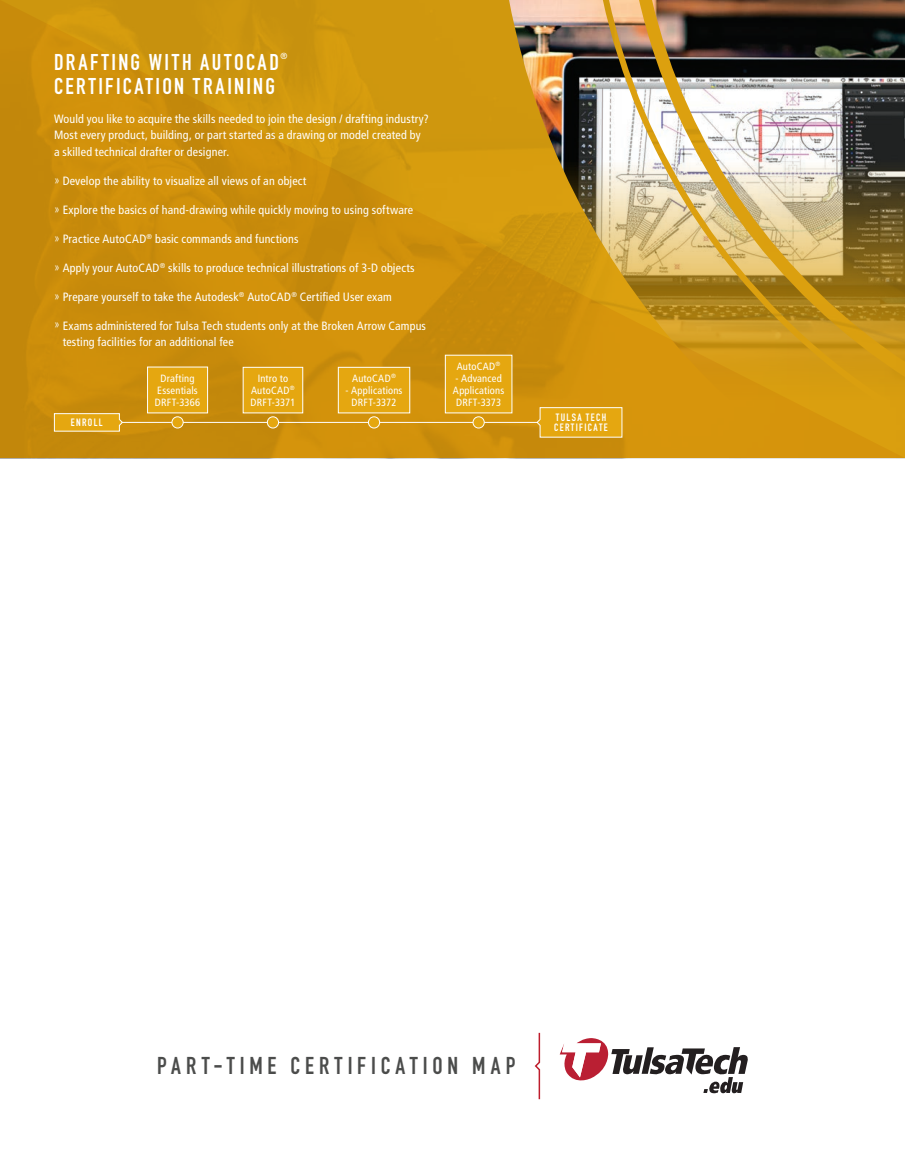
<style>
.page{position:relative;width:905px;height:1175px;background:#fff}
.page>*{position:absolute;margin:0;border:0;box-sizing:border-box;transform-origin:0 0}
.t1{font:700 24px "DIN Condensed";letter-spacing:.205em;color:#4b4c4b}
.t2{font:700 22.5px "DIN Condensed";letter-spacing:.11em;color:#fff}
.t3{font:condensed 12px/16.5px "Frutiger";letter-spacing:.015em;color:#fff}
.t4{font:condensed 10.5px/12px "Frutiger";letter-spacing:.02em;color:#fff;text-align:center}
.t5{font:700 10.5px/10.5px "DIN Condensed";letter-spacing:.13em;color:#fff}
.t6{font:700 8.7px "DIN Condensed";color:#fff}
.s1{font-weight:300}
</style>
<div class="page">
<svg style="left:559px;top:1038px;width:188px;height:55px"></svg>
<svg style="left:534px;top:1032px;width:7px;height:68px"></svg>
<svg style="left:0;top:0;width:904px;height:458px;fill:#cf920c"></svg>
<div style="left:147px;top:367px;width:60px;height:46px;background:#e5a710"></div>
<div style="left:147px;top:367px;width:61px;height:46px;border:1px solid #fff"></div>
<div style="left:243px;top:367px;width:60px;height:46px;background:#e5a710"></div>
<div style="left:243px;top:367px;width:60px;height:46px;border:1px solid #fff"></div>
<div style="left:445px;top:355px;width:67px;height:58px;background:#e5a710"></div>
<div style="left:338px;top:367px;width:72px;height:46px;background:#e5a710"></div>
<div style="left:338px;top:367px;width:72px;height:46px;border:1px solid #fff"></div>
<hr style="left:108px;top:422px;width:433px;height:1px;background:#fff">
<svg style="left:54px;top:413px;width:69px;height:19px"></svg>
<div style="left:172px;top:417px;width:11px;height:11px;background:#e5a710;border-radius:50%"></div>
<div style="left:171px;top:416px;width:12px;height:12px;border:1px solid #fff;border-radius:50%"></div>
<div style="left:267px;top:417px;width:11px;height:11px;background:#e5a710;border-radius:50%"></div>
<div style="left:267px;top:416px;width:12px;height:12px;border:1px solid #fff;border-radius:50%"></div>
<div style="left:368px;top:417px;width:11px;height:11px;background:#e5a710;border-radius:50%"></div>
<div style="left:368px;top:416px;width:12px;height:12px;border:1px solid #fff;border-radius:50%"></div>
<div style="left:473px;top:417px;width:11px;height:11px;background:#e5a710;border-radius:50%"></div>
<div style="left:472px;top:416px;width:12px;height:12px;border:1px solid #fff;border-radius:50%"></div>
<svg style="left:536px;top:407px;width:86px;height:31px"></svg>
<p class="t2" style="left:54px;top:47px;width:226px">DRAFTING WITH AUTOCAD</p>
<p class="t6" style="left:280px;top:50px;width:8px">®</p>
<p class="t2" style="left:54px;top:71px;width:222px">CERTIFICATION TRAINING</p>
<p class="t3" style="left:54px;top:111px;width:376px">Would you like to acquire the skills needed to join the design / drafting industry?<br>Most every product, building, or part started as a drawing or model created by a skilled technical drafter or designer.</p>
<p class="t3" style="left:54px;top:173px;width:254px"><span class="s1">»</span> Develop the ability to visualize all views of an object</p>
<p class="t3" style="left:54px;top:201px;width:361px"><span class="s1">»</span> Explore the basics of hand-drawing while quickly moving to using software</p>
<p class="t3" style="left:54px;top:230px;width:246px"><span class="s1">»</span> Practice AutoCAD<sup>®</sup> basic commands and functions</p>
<p class="t3" style="left:54px;top:259px;width:362px"><span class="s1">»</span> Apply your AutoCAD<sup>®</sup> skills to produce technical illustrations of 3-D objects</p>
<p class="t3" style="left:54px;top:288px;width:339px"><span class="s1">»</span> Prepare yourself to take the Autodesk<sup>®</sup> AutoCAD<sup>®</sup> Certified User exam</p>
<p class="t3" style="left:63px;top:317px;width:365px;text-indent:-9px"><span class="s1">»</span> Exams administered for Tulsa Tech students only at the Broken Arrow Campus testing facilities for an additional fee</p>
<p class="t4" style="left:155px;top:372px;width:47px">Drafting<br>Essentials<br>DRFT-3366</p>
<p class="t4" style="left:250px;top:372px;width:46px">Intro to<br>AutoCAD<sup>®<br></sup>DRFT-3371</p>
<p class="t4" style="left:352px;top:372px;width:45px">AutoCAD<sup>®</sup></p>
<p class="t4" style="left:345px;top:384px;width:58px">- Applications<br>DRFT-3372</p>
<p class="t4" style="left:457px;top:360px;width:45px">AutoCAD<sup>®</sup></p>
<p class="t4" style="left:453px;top:372px;width:53px">- Advanced<br>Applications<br>DRFT-3373</p>
<p class="t5" style="left:71px;top:417px;width:33px">ENROLL</p>
<p class="t5" style="left:554px;top:412px;width:55px">TULSA TECH<br>CERTIFICATE</p>
<h1 class="t1" style="left:157px;top:1049px;width:360px">PART-TIME CERTIFICATION MAP</h1>
</div>
